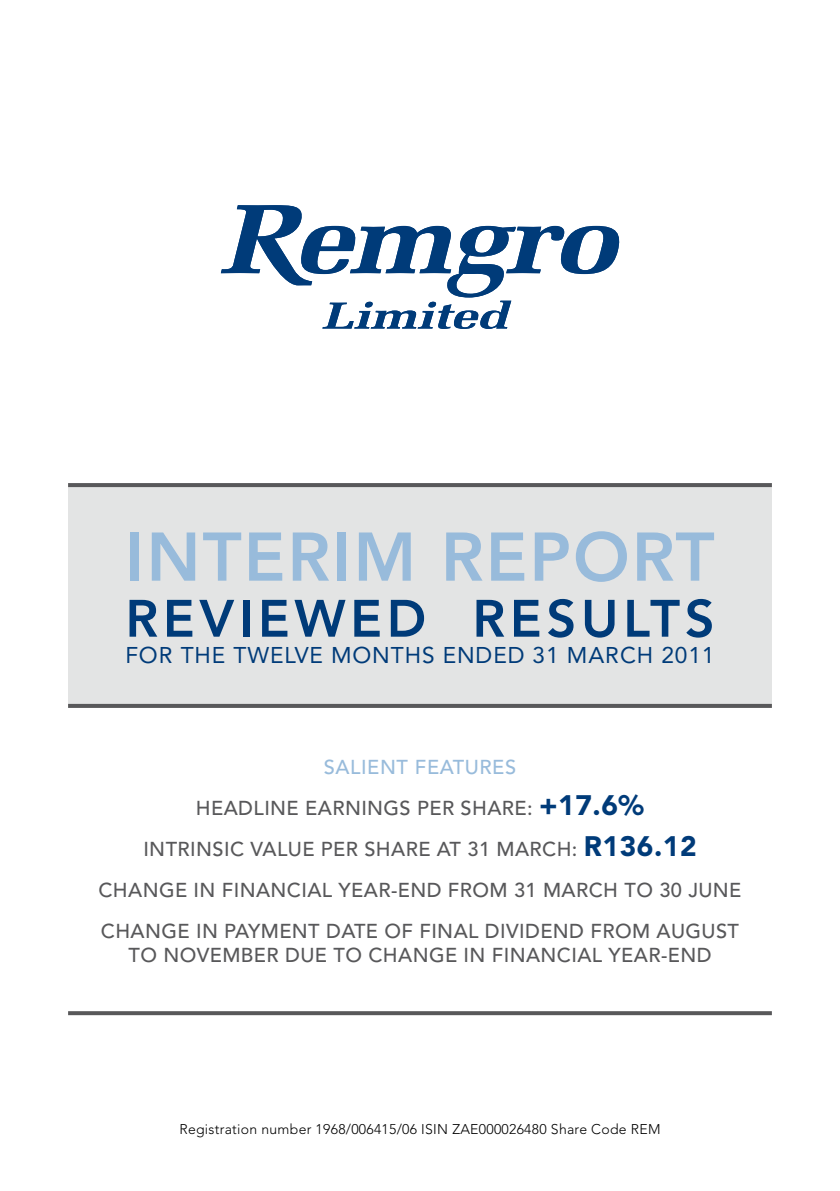
<style>
.page{position:relative;width:840px;height:1191px;background:#fff}
.page>*{position:absolute;margin:0;border:0;box-sizing:border-box;transform-origin:0 0}
.t1{font:800 68px "Avenir LT Std";letter-spacing:.03em;color:#98bbdb}
.t2{font:800 52px "Avenir LT Std";letter-spacing:.09em;color:#003b79}
.t3{font:22.6px "Avenir LT Std";letter-spacing:.04em;color:#003b79}
.t4{font:500 20px/41px "Avenir LT Std";letter-spacing:.02em;color:#58585a;text-align:center}
.t5{font:300 14px "Avenir LT Std";letter-spacing:.02em;color:#000}
.s1{color:#98bbdb}
.s2{font-weight:900;font-size:28px;color:#003b79}
</style>
<div class="page">
<div style="left:68px;top:483px;width:703px;height:225px;background:#e3e4e4"></div>
<hr style="left:68px;top:483px;width:703px;height:4px;background:#58585a">
<svg style="left:68px;top:704px;width:703px;height:4px;background:#5b5b5d"></svg>
<svg style="left:221px;top:205px;width:399px;height:124px"></svg>
<svg style="left:68px;top:1011px;width:703px;height:4px;background:#5f5f61"></svg>
<h1 class="t1" style="left:125px;top:517px;width:590px">INTERIM REPORT</h1>
<h2 class="t2" style="left:125px;top:588px;width:590px">REVIEWED RESULTS</h2>
<p class="t3" style="left:125px;top:641px;width:590px">FOR THE TWELVE MONTHS ENDED 31 MARCH 2011</p>
<p class="t4" style="left:98px;top:747px;width:644px"><span class="s1">SALIENT FEATURES<br></span>HEADLINE EARNINGS PER SHARE: <span class="s2">+17.6%<br></span>I NTRINSIC VALUE PER SHARE AT 31 MARCH : <span class="s2">R136.12<br></span>CHANGE IN FINANCIAL YEAR-END FROM 31 MARCH TO 30 JUNE CHANGE IN PAYM ENT DATE OF FINAL DIVIDEND FROM AUGUST</p>
<p class="t4" style="left:128px;top:935px;width:584px">TO NOVEM BER DUE TO CHANGE IN FINANCIAL YEAR-END</p>
<p class="t5" style="left:179px;top:1120px;width:482px">Registration number 1968/006415/06 ISIN ZAE000026480 Share Code REM</p>
</div>
